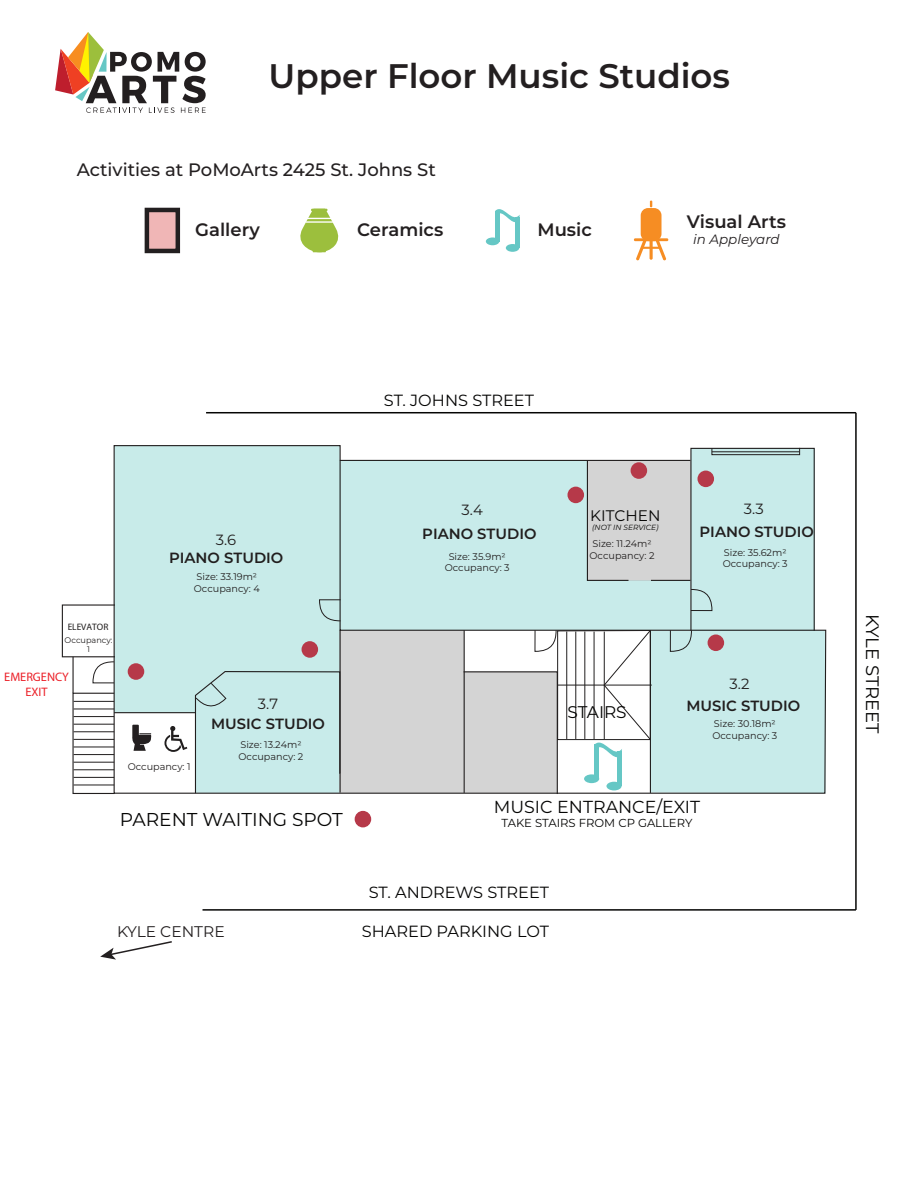
<style>
.page{position:relative;width:918px;height:1188px;background:#fff}
.page>*{position:absolute;margin:0;border:0;box-sizing:border-box;transform-origin:0 0}
.t1{font:600 34.05px "Montserrat";color:#231f20}
.t2{font:18.6px "Montserrat";color:#050504}
.t3{font:500 18px "Montserrat";color:#231f20}
.t4{font:600 18px "Montserrat";color:#231f20}
.t5{font:18px "Montserrat";color:#050504}
.t6{font:17.4px "Montserrat";color:#050504}
.t7{font:16.95px "Montserrat";color:#050504}
.t8{font:16.65px/20px "Myriad Pro";color:#211e1e;text-align:center}
.t9{font:16.2px "Montserrat";color:#050504}
.t10{font:15.45px "Montserrat";color:#231f20}
.t11{font:15.3px "Montserrat";color:#050504}
.t12{font:600 14.85px "Montserrat";color:#211e1e}
.t13{font:14.85px "Montserrat";color:#211e1e}
.t14{font:italic 13.5px "Montserrat";color:#231f20}
.t15{font:12.3px/14.9px "Myriad Pro";color:#eb1f27;text-align:center}
.t16{font:11.55px "Montserrat";color:#050504}
.t17{font:9.6px/11.6px "Montserrat";color:#211e1e}
.t18{font:9.3px "Myriad Pro";color:#211e1e}
.t19{font:8.1px/9.8px "Montserrat";color:#211e1e;text-align:center}
.t20{font:italic 7.5px "Montserrat";color:#050504}
</style>
<div class="page">
<hr style="left:206px;top:412px;width:650px;height:1px;background:#050504">
<hr style="left:855px;top:413px;width:2px;height:497px;background:#050504">
<svg style="left:55px;top:32px;width:151px;height:81px"></svg>
<div style="left:62px;top:604px;width:54px;height:53px;border:1px solid #211e1e"></div>
<svg style="left:72px;top:692px;width:41px;height:102px"></svg>
<svg style="left:113px;top:445px;width:714px;height:349px;background:#cee7e6"></svg>
<div style="left:690px;top:448px;width:125px;height:183px;border:1px solid #211e1e"></div>
<svg style="left:586px;top:459px;width:44px;height:122px;background:#ccc"></svg>
<hr style="left:651px;top:580px;width:39px;height:1px;background:#211e1e">
<hr style="left:464px;top:630px;width:1px;height:163px;background:#211e1e">
<div style="left:463px;top:671px;width:95px;height:123px;background:#d4d4d4"></div>
<hr style="left:72px;top:657px;width:2px;height:36px;background:#211e1e">
<svg style="left:92px;top:661px;width:23px;height:22px"></svg>
<div style="left:194px;top:670px;width:148px;height:124px;background:#c8ebea"></div>
<svg style="left:534px;top:630px;width:23px;height:22px"></svg>
<svg style="left:690px;top:589px;width:23px;height:22px"></svg>
<svg style="left:319px;top:599px;width:22px;height:22px"></svg>
<div style="left:557px;top:630px;width:94px;height:110px;border:1px solid #211e1e"></div>
<hr style="left:558px;top:685px;width:94px;height:1px;background:#211e1e">
<hr style="left:566px;top:632px;width:1px;height:107px;background:#211e1e">
<hr style="left:576px;top:632px;width:1px;height:107px;background:#211e1e">
<hr style="left:585px;top:632px;width:1px;height:107px;background:#211e1e">
<hr style="left:74px;top:701px;width:40px;height:1px;background:#211e1e">
<hr style="left:74px;top:709px;width:40px;height:1px;background:#211e1e">
<hr style="left:74px;top:716px;width:40px;height:1px;background:#211e1e">
<hr style="left:74px;top:724px;width:40px;height:1px;background:#211e1e">
<hr style="left:74px;top:732px;width:40px;height:1px;background:#211e1e">
<hr style="left:74px;top:739px;width:40px;height:1px;background:#211e1e">
<hr style="left:74px;top:747px;width:40px;height:1px;background:#211e1e">
<hr style="left:74px;top:754px;width:40px;height:1px;background:#211e1e">
<hr style="left:74px;top:762px;width:40px;height:1px;background:#211e1e">
<hr style="left:74px;top:770px;width:40px;height:1px;background:#211e1e">
<hr style="left:74px;top:777px;width:40px;height:1px;background:#211e1e">
<hr style="left:74px;top:785px;width:40px;height:1px;background:#211e1e">
<div style="left:712px;top:448px;width:88px;height:7px;border:1px solid #211e1e"></div>
<hr style="left:712px;top:452px;width:87px;height:1px;background:#211e1e">
<svg style="left:164px;top:726px;width:23px;height:26px"></svg>
<div style="left:302px;top:641px;width:16px;height:17px;background:#b63949;border-radius:50%"></div>
<div style="left:568px;top:487px;width:16px;height:16px;background:#b63949;border-radius:50%"></div>
<div style="left:631px;top:462px;width:16px;height:17px;background:#b63949;border-radius:50%"></div>
<div style="left:128px;top:663px;width:16px;height:17px;background:#b63949;border-radius:50%"></div>
<div style="left:698px;top:471px;width:16px;height:16px;background:#b63949;border-radius:50%"></div>
<div style="left:355px;top:811px;width:16px;height:16px;background:#b63949;border-radius:50%"></div>
<div style="left:584px;top:774px;width:15px;height:9px;background:#65c7c5;border-radius:50%"></div>
<svg style="left:594px;top:630px;width:231px;height:163px"></svg>
<div style="left:641px;top:208px;width:21px;height:33px;background:#f68d23;border-radius:7px"></div>
<hr style="left:634px;top:238px;width:34px;height:3px;background:#f68d23">
<svg style="left:650px;top:201px;width:2px;height:6px"></svg>
<svg style="left:636px;top:238px;width:30px;height:23px"></svg>
<div style="left:486px;top:237px;width:13px;height:8px;background:#65c7c5;border-radius:50%"></div>
<hr style="left:495px;top:211px;width:4px;height:30px;background:#65c7c5">
<div style="left:506px;top:244px;width:13px;height:8px;background:#65c7c5;border-radius:50%"></div>
<hr style="left:515px;top:217px;width:4px;height:31px;background:#65c7c5">
<svg style="left:495px;top:209px;width:25px;height:19px"></svg>
<svg style="left:300px;top:209px;width:39px;height:43px"></svg>
<div style="left:145px;top:208px;width:35px;height:45px;background:#f0b6b6;border:4px solid #231f20"></div>
<hr style="left:203px;top:909px;width:653px;height:2px;background:#050504">
<svg style="left:100px;top:941px;width:72px;height:19px"></svg>
<svg style="left:132px;top:725px;width:19px;height:26px"></svg>
<h1 class="t1" style="left:269px;top:51px;width:463px">Upper Floor Music Studios</h1>
<h3 class="t8" style="left:165px;top:152px;width:105px">MUSIC STUDIO</h3>
<h3 class="t3" style="left:77px;top:157px;width:361px">Activities at PoMoArts 2425 St. Johns St</h3>
<h3 class="t4" style="left:195px;top:217px;width:66px">Gallery</h3>
<h3 class="t4" style="left:357px;top:217px;width:88px">Ceramics</h3>
<h3 class="t4" style="left:537px;top:217px;width:56px">Music</h3>
<h3 class="t4" style="left:687px;top:209px;width:100px">Visual Arts</h3>
<h3 class="t14" style="left:693px;top:230px;width:88px">in Appleyard</h3>
<p class="t18" style="left:68px;top:621px;width:42px">ELEVATOR</p>
<p class="t19" style="left:65px;top:635px;width:50px">Occupancy:<br>1</p>
<p class="t15" style="left:4px;top:670px;width:66px">EMERGENCY<br>EXIT</p>
<h3 class="t13" style="left:216px;top:530px;width:22px">3.6</h3>
<h3 class="t12" style="left:169px;top:547px;width:116px">PIANO STUDIO</h3>
<p class="t17" style="left:194px;top:571px;width:67px">Size: 33.19m2<br>Occupancy: 4</p>
<h3 class="t13" style="left:258px;top:693px;width:22px">3.7</h3>
<p class="t17" style="left:128px;top:760px;width:64px">Occupancy: 1</p>
<h3 class="t12" style="left:211px;top:713px;width:115px">MUSIC STUDIO</h3>
<p class="t17" style="left:238px;top:738px;width:66px">Size: 13.24m2<br>Occupancy: 2</p>
<h2 class="t2" style="left:120px;top:807px;width:224px">PARENT WAITING SPOT</h2>
<h3 class="t9" style="left:384px;top:390px;width:152px">ST. JOHNS STREET</h3>
<h3 class="t13" style="left:744px;top:499px;width:21px">3.3</h3>
<h3 class="t13" style="left:462px;top:500px;width:23px">3.4</h3>
<h3 class="t11" style="left:590px;top:505px;width:72px">KITCHEN</h3>
<p class="t20" style="left:592px;top:522px;width:68px">(NOT IN SERVICE)</p>
<h3 class="t12" style="left:422px;top:524px;width:116px">PIANO STUDIO</h3>
<h3 class="t12" style="left:700px;top:521px;width:116px">PIANO STUDIO</h3>
<p class="t17" style="left:590px;top:538px;width:66px;text-align:center">Size: 11.24m2<br>Occupancy: 2</p>
<p class="t17" style="left:445px;top:550px;width:66px;text-align:center">Size: 35.9m2<br>Occupancy: 3</p>
<p class="t17" style="left:723px;top:546px;width:66px">Size: 35.62m2<br>Occupancy: 3</p>
<h3 class="t7" style="left:568px;top:701px;width:61px">STAIRS</h3>
<h3 class="t13" style="left:730px;top:674px;width:21px">3.2</h3>
<h3 class="t12" style="left:686px;top:695px;width:115px">MUSIC STUDIO</h3>
<p class="t17" style="left:712px;top:718px;width:66px">Size: 30.18m2<br>Occupancy: 3</p>
<h3 class="t6" style="left:494px;top:795px;width:208px">MUSIC ENTRANCE/EXIT</h3>
<p class="t16" style="left:501px;top:815px;width:192px">TAKE STAIRS FROM CP GALLERY</p>
<h3 class="t8" style="left:437px;top:871px;width:85px">1.4<br>CENTRO<br>PROPERTIES<br>GROUP</h3>
<h3 class="t9" style="left:369px;top:881px;width:182px">ST. ANDREWS STREET</h3>
<h3 class="t10" style="left:117px;top:921px;width:109px">KYLE CENTRE</h3>
<h3 class="t9" style="left:362px;top:920px;width:189px">SHARED PARKING LOT</h3>
<h3 class="t5" style="left:885px;top:614px;width:121px;rotate:90deg">KYLE STREET</h3>
</div>
